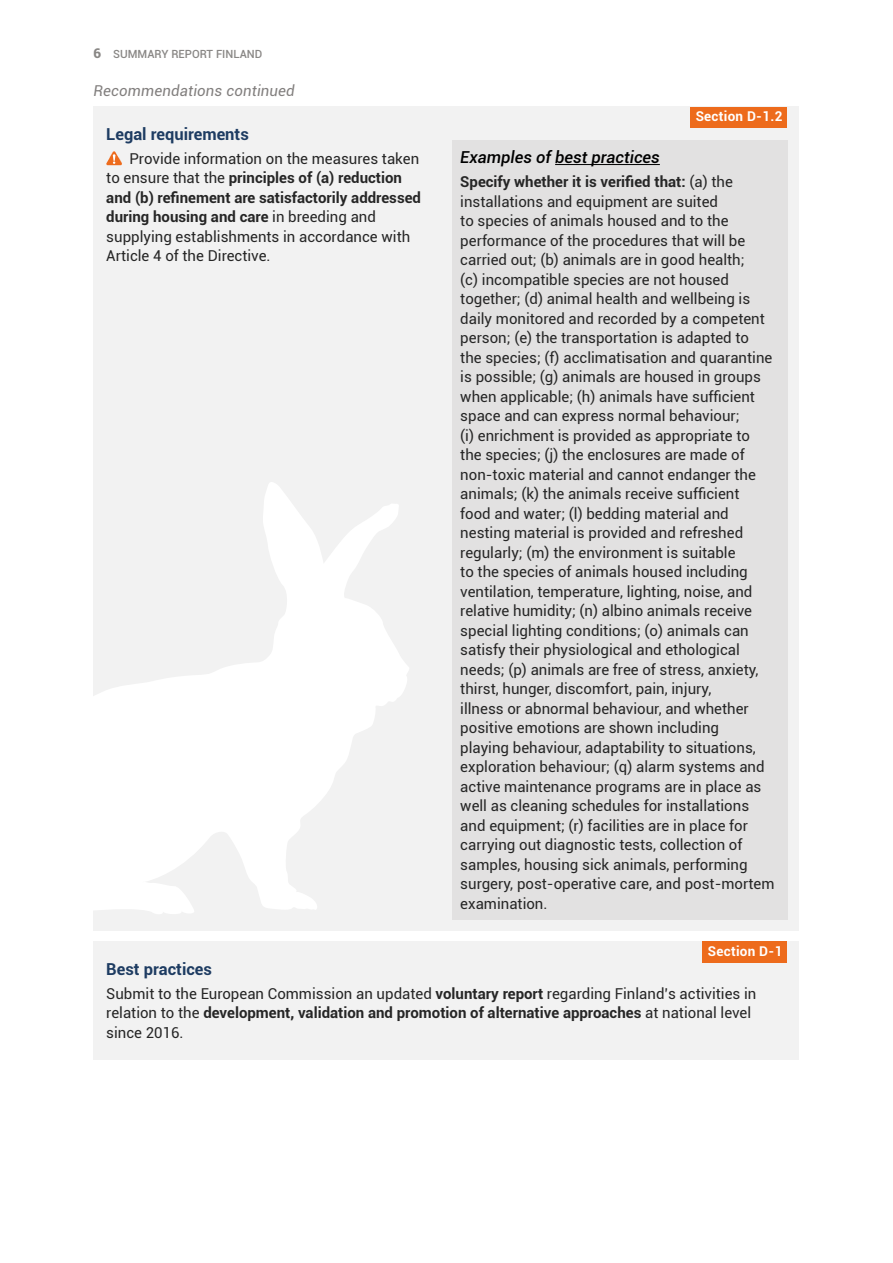
<style>
.page{position:relative;width:893px;height:1263px;background:#fff}
.page>*{position:absolute;margin:0;border:0;box-sizing:border-box;transform-origin:0 0}
.t1{font:700 16.5px "Roboto";color:#1e3c62}
.t2{font:italic 500 16.5px "Roboto";color:#000}
.t3{font:15px/19.5px "Roboto";color:#262626}
.t4{font:italic 15px "Roboto";letter-spacing:.01em;color:#827f7e}
.t5{font:700 13.5px "Roboto";letter-spacing:.02em;color:#fff}
.t6{font:500 11.25px "Roboto";color:#898785}
.s1{font-family:"Roboto Slab";font-weight:800;font-size:13.5px}
.s2{font-weight:700}
</style>
<div class="page">
<div style="left:94px;top:106px;width:705px;height:825px;background:#f2f2f2"></div>
<svg style="left:106px;top:151px;width:16px;height:14px"></svg>
<div style="left:452px;top:140px;width:336px;height:779px;background:#e2e1e1"></div>
<hr style="left:555px;top:164px;width:105px;height:1px;background:#000">
<div style="left:690px;top:107px;width:97px;height:21px;background:#ed6b1c"></div>
<div style="left:94px;top:941px;width:705px;height:118px;background:#f2f2f2"></div>
<div style="left:702px;top:941px;width:85px;height:21px;background:#ed6b1c"></div>
<svg style="left:93px;top:482px;width:316px;height:432px"></svg>
<p class="t6" style="left:94px;top:46px;width:170px"><span class="s1">6</span> SUMMARY REPORT FINLAND</p>
<p class="t4" style="left:94px;top:80px;width:203px">Recommendations continued</p>
<p class="t5" style="left:696px;top:107px;width:88px">Section D-1.2</p>
<p class="t1" style="left:106px;top:122px;width:144px">Legal requirements</p>
<p class="t3" style="left:106px;top:148px;width:316px;text-indent:23px">Provide information on the measures taken to ensure that the <span class="s2">principles of (a) reduction and (b) refinement are satisfactorily addressed during housing and care</span> in breeding and supplying establishments in accordance with Article 4 of the Directive.</p>
<p class="t2" style="left:460px;top:146px;width:201px">Examples of best practices</p>
<p class="t3" style="left:460px;top:171px;width:316px"><span class="s2">Specify whether it is verified that:</span> (a) the installations and equipment are suited<br>to species of animals housed and to the performance of the procedures that will be carried out; (b) animals are in good health;<br>(c) incompatible species are not housed together; (d) animal health and wellbeing is daily monitored and recorded by a competent person; (e) the transportation is adapted to<br>the species; (f) acclimatisation and quarantine is possible; (g) animals are housed in groups when applicable; (h) animals have sufficient space and can express normal behaviour;<br>(i) enrichment is provided as appropriate to the species; (j) the enclosures are made of non-toxic material and cannot endanger the animals; (k) the animals receive sufficient<br>food and water; (l) bedding material and nesting material is provided and refreshed regularly; (m) the environment is suitable<br>to the species of animals housed including ventilation, temperature, lighting, noise, and relative humidity; (n) albino animals receive special lighting conditions; (o) animals can satisfy their physiological and ethological needs; (p) animals are free of stress, anxiety, thirst, hunger, discomfort, pain, injury,<br>illness or abnormal behaviour, and whether positive emotions are shown including<br>playing behaviour, adaptability to situations, exploration behaviour; (q) alarm systems and active maintenance programs are in place as well as cleaning schedules for installations and equipment; (r) facilities are in place for carrying out diagnostic tests, collection of samples, housing sick animals, performing surgery, post-operative care, and post-mortem examination.</p>
<p class="t5" style="left:708px;top:941px;width:76px">Section D-1</p>
<p class="t1" style="left:106px;top:957px;width:107px">Best practices</p>
<p class="t3" style="left:106px;top:983px;width:652px">Submit to the European Commission an updated <span class="s2">voluntary report</span> regarding Finland’s activities in relation to the <span class="s2">development, validation and promotion of alternative approaches</span> at national level since 2016.</p>
</div>
